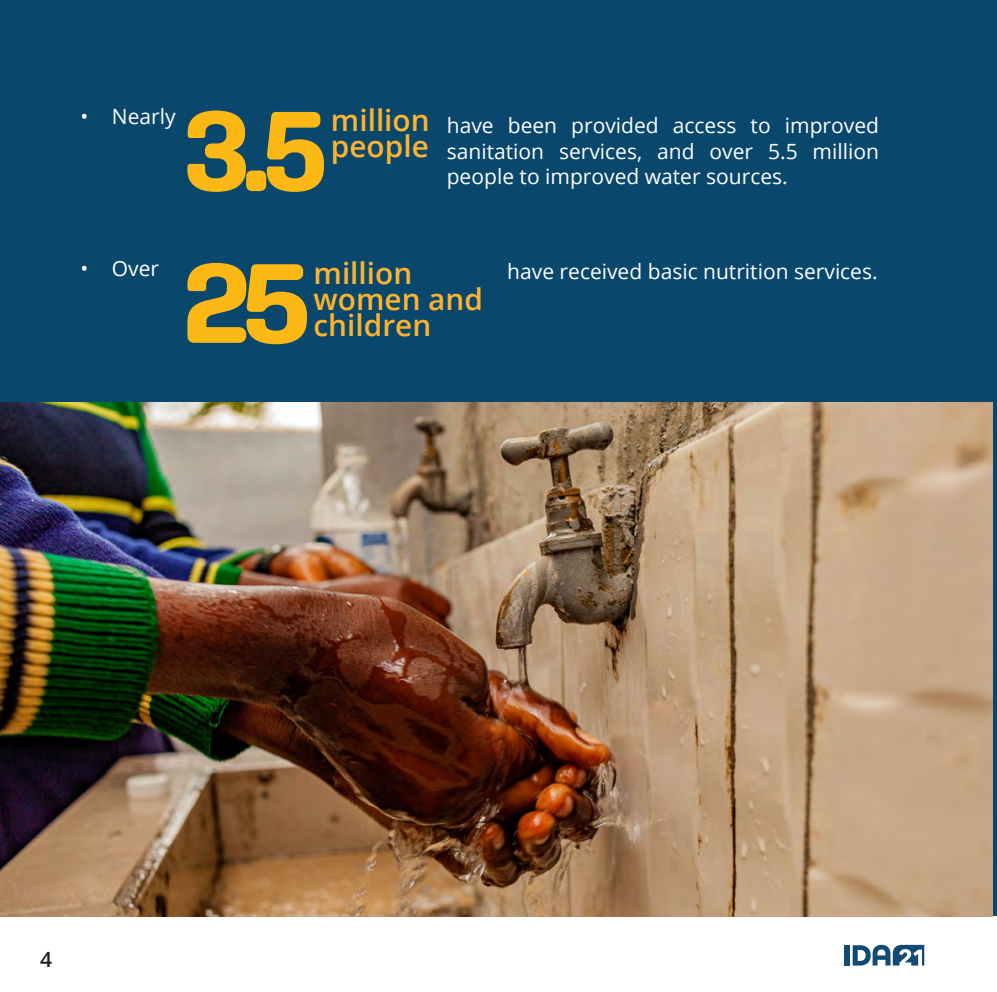
<style>
.page{position:relative;width:997px;height:992px;background:#fff}
.page>*{position:absolute;margin:0;border:0;box-sizing:border-box;transform-origin:0 0}
.t1{font:600 29.75px/26.2px "Open Sans";color:#fcb331}
.t2{font:21px/25.2px "Open Sans";color:#fff;text-align:justify}
.t3{font:600 21px "Open Sans";color:#231f20}
</style>
<div class="page">
<div style="left:844px;top:945px;width:5px;height:20px;background:#124a73"></div>
<svg style="left:852px;top:944px;width:72px;height:21px"></svg>
<div style="left:0;top:0;width:992px;height:916px;background:#09476c"></div>
<hr style="left:992px;top:0;width:4px;height:916px;background:#09476c">
<svg style="left:187px;top:110px;width:59px;height:82px"></svg>
<div style="left:246px;top:170px;width:20px;height:21px;background:#fcb814;border-radius:7px"></div>
<svg style="left:267px;top:112px;width:57px;height:80px"></svg>
<svg style="left:187px;top:263px;width:120px;height:81px"></svg>
<img style="left:0;top:402px;width:992px;height:514px">
<p class="t2" style="left:80px;top:104px;width:97px">• Nearly</p>
<p class="t2" style="left:80px;top:255px;width:80px">• Over</p>
<p class="t1" style="left:331px;top:107px;width:100px">million</p>
<p class="t1" style="left:331px;top:133px;width:99px">people</p>
<p class="t2" style="left:446px;top:113px;width:433px">have been provided access to improved sanitation services, and over 5.5 million people to improved water sources.</p>
<p class="t1" style="left:313px;top:259px;width:100px">million</p>
<p class="t1" style="left:313px;top:285px;width:171px">women and children</p>
<p class="t2" style="left:507px;top:258px;width:372px">have received basic nutrition services.</p>
<p class="t3" style="left:40px;top:944px;width:13px">4</p>
</div>
